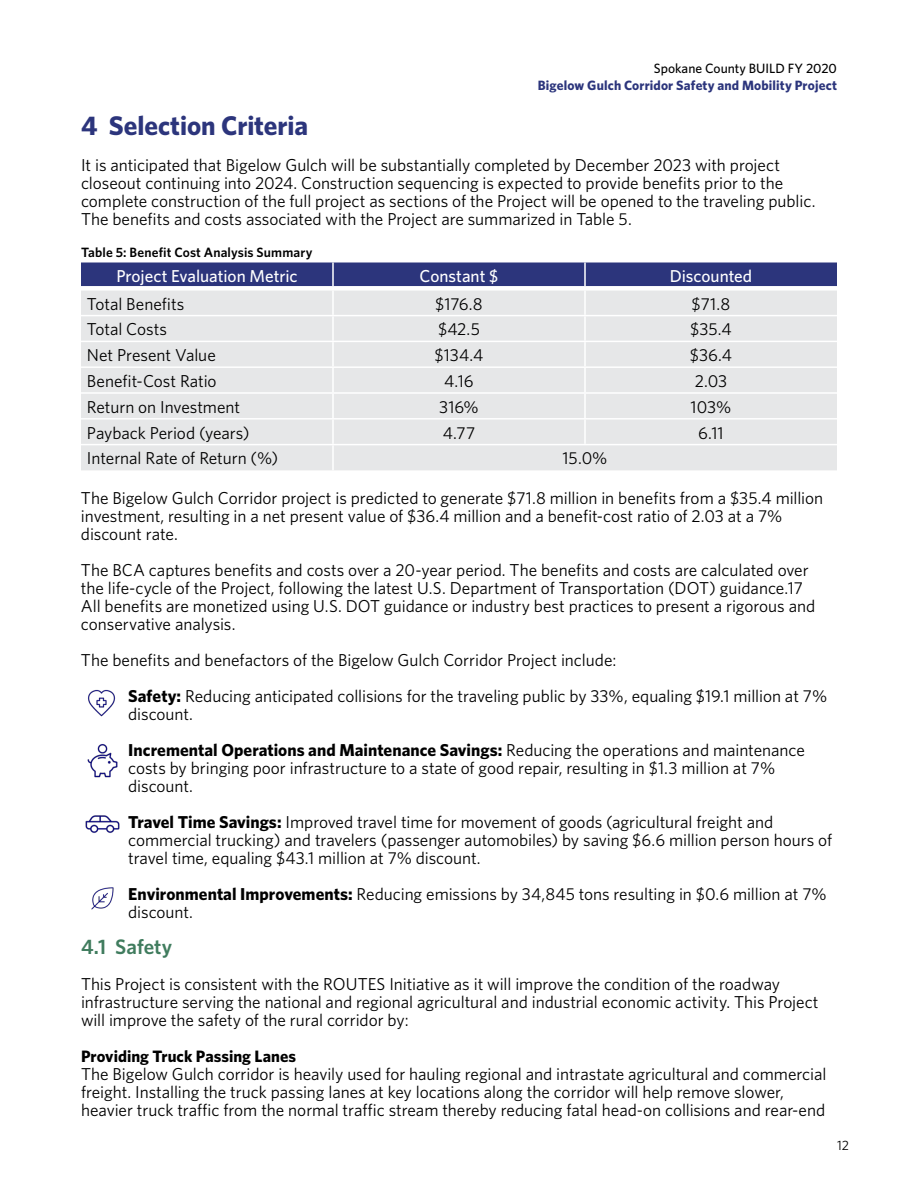
<style>
.page{position:relative;width:918px;height:1188px;background:#fff}
.page>*{position:absolute;margin:0;border:0;box-sizing:border-box;transform-origin:0 0}
.t1{font:700 27px "Whitney";letter-spacing:-.005em;color:#2c357c}
.t2{font:600 21px "Whitney";color:#407c5e}
.t3{font:17.25px/18px "Whitney";letter-spacing:-.005em;color:#000}
.t4{font:500 17.25px "Whitney";color:#fff}
.t5{font:700 16.5px "Whitney";color:#000}
.t6{font:700 13.5px "Whitney";letter-spacing:.01em;color:#2c357c}
.t7{font:600 13.5px "Whitney";letter-spacing:.01em;color:#000}
.t8{font:500 13.5px "Whitney";color:#000}
.t9{font:13.5px "Whitney";color:#000}
.s1{font-weight:700}
</style>
<div class="page">
<div style="left:81px;top:262px;width:756px;height:24px;background:#2c357c"></div>
<div style="left:81px;top:291px;width:756px;height:179px;background:#e6e7e8"></div>
<hr style="left:332px;top:262px;width:2px;height:24px;background:#fff">
<hr style="left:584px;top:262px;width:2px;height:24px;background:#fff">
<hr style="left:332px;top:291px;width:2px;height:24px;background:#fff">
<hr style="left:584px;top:291px;width:2px;height:24px;background:#fff">
<hr style="left:81px;top:315px;width:252px;height:1px;background:#fff">
<hr style="left:333px;top:315px;width:252px;height:1px;background:#fff">
<hr style="left:332px;top:316px;width:2px;height:25px;background:#fff">
<hr style="left:585px;top:315px;width:252px;height:1px;background:#fff">
<hr style="left:584px;top:316px;width:2px;height:25px;background:#fff">
<hr style="left:81px;top:341px;width:252px;height:1px;background:#fff">
<hr style="left:333px;top:341px;width:252px;height:1px;background:#fff">
<hr style="left:332px;top:342px;width:2px;height:24px;background:#fff">
<hr style="left:585px;top:341px;width:252px;height:1px;background:#fff">
<hr style="left:584px;top:342px;width:2px;height:24px;background:#fff">
<hr style="left:81px;top:366px;width:252px;height:2px;background:#fff">
<hr style="left:333px;top:366px;width:252px;height:2px;background:#fff">
<hr style="left:332px;top:368px;width:2px;height:24px;background:#fff">
<hr style="left:585px;top:366px;width:252px;height:2px;background:#fff">
<hr style="left:584px;top:368px;width:2px;height:24px;background:#fff">
<hr style="left:81px;top:392px;width:252px;height:2px;background:#fff">
<hr style="left:333px;top:392px;width:252px;height:2px;background:#fff">
<hr style="left:332px;top:394px;width:2px;height:24px;background:#fff">
<hr style="left:585px;top:392px;width:252px;height:2px;background:#fff">
<hr style="left:584px;top:394px;width:2px;height:24px;background:#fff">
<hr style="left:81px;top:418px;width:252px;height:2px;background:#fff">
<hr style="left:333px;top:418px;width:252px;height:2px;background:#fff">
<hr style="left:332px;top:420px;width:2px;height:24px;background:#fff">
<hr style="left:585px;top:418px;width:252px;height:2px;background:#fff">
<hr style="left:584px;top:420px;width:2px;height:24px;background:#fff">
<hr style="left:81px;top:444px;width:252px;height:1px;background:#fff">
<hr style="left:333px;top:444px;width:252px;height:1px;background:#fff">
<hr style="left:332px;top:445px;width:2px;height:25px;background:#fff">
<hr style="left:585px;top:444px;width:252px;height:1px;background:#fff">
<img style="left:88px;top:689px;width:28px;height:28px">
<img style="left:91px;top:887px;width:23px;height:23px">
<img style="left:85px;top:815px;width:35px;height:18px">
<img style="left:87px;top:744px;width:31px;height:34px">
<p class="t8" style="left:654px;top:59px;width:185px">Spokane County BUILD FY 2020</p>
<p class="t6" style="left:538px;top:76px;width:301px">Bigelow Gulch Corridor Safety and Mobility Project</p>
<h1 class="t1" style="left:81px;top:108px;width:229px">4 Selection Criteria</h1>
<p class="t3" style="left:81px;top:156px;width:736px">It is anticipated that Bigelow Gulch will be substantially completed by December 2023 with project closeout continuing into 2024. Construction sequencing is expected to provide benefits prior to the complete construction of the full project as sections of the Project will be opened to the traveling public.<br>The benefits and costs associated with the Project are summarized in Table 5.</p>
<p class="t7" style="left:81px;top:243px;width:233px">Table 5: Benefit Cost Analysis Summary</p>
<p class="t4" style="left:116px;top:265px;width:183px">Project Evaluation Metric</p>
<p class="t4" style="left:420px;top:265px;width:80px">Constant $</p>
<p class="t4" style="left:670px;top:265px;width:84px">Discounted</p>
<p class="t3" style="left:87px;top:294px;width:99px">Total Benefits</p>
<p class="t3" style="left:435px;top:294px;width:49px">$176.8</p>
<p class="t3" style="left:692px;top:294px;width:40px">$71.8</p>
<p class="t3" style="left:87px;top:320px;width:82px">Total Costs</p>
<p class="t3" style="left:438px;top:320px;width:43px">$42.5</p>
<p class="t3" style="left:690px;top:320px;width:43px">$35.4</p>
<p class="t3" style="left:87px;top:346px;width:130px">Net Present Value</p>
<p class="t3" style="left:435px;top:346px;width:50px">$134.4</p>
<p class="t3" style="left:690px;top:346px;width:44px">$36.4</p>
<p class="t3" style="left:87px;top:372px;width:131px">Benefit-Cost Ratio</p>
<p class="t3" style="left:444px;top:372px;width:31px">4.16</p>
<p class="t3" style="left:695px;top:372px;width:34px">2.03</p>
<p class="t3" style="left:87px;top:397px;width:155px">Return on Investment</p>
<p class="t3" style="left:439px;top:397px;width:41px">316%</p>
<p class="t3" style="left:691px;top:397px;width:42px">103%</p>
<p class="t3" style="left:87px;top:423px;width:164px">Payback Period (years)</p>
<p class="t3" style="left:443px;top:423px;width:34px">4.77</p>
<p class="t3" style="left:698px;top:423px;width:27px">6.11</p>
<p class="t3" style="left:87px;top:449px;width:193px">Internal Rate of Return (%)</p>
<p class="t3" style="left:563px;top:449px;width:46px">15.0%</p>
<p class="t3" style="left:81px;top:489px;width:744px">The Bigelow Gulch Corridor project is predicted to generate $71.8 million in benefits from a $35.4 million investment, resulting in a net present value of $36.4 million and a benefit-cost ratio of 2.03 at a 7% discount rate.</p>
<p class="t3" style="left:81px;top:561px;width:736px">The BCA captures benefits and costs over a 20-year period. The benefits and costs are calculated over the life-cycle of the Project, following the latest U.S. Department of Transportation (DOT) guidance.17<br>All benefits are monetized using U.S. DOT guidance or industry best practices to present a rigorous and conservative analysis.</p>
<p class="t3" style="left:81px;top:651px;width:537px">The benefits and benefactors of the Bigelow Gulch Corridor Project include:</p>
<p class="t3" style="left:128px;top:687px;width:700px;text-indent:-14px">• <span class="s1">Safety:</span> Reducing anticipated collisions for the traveling public by 33%, equaling $19.1 million at 7% discount.</p>
<p class="t3" style="left:128px;top:741px;width:678px;text-indent:-14px">• <span class="s1">Incremental Operations and Maintenance Savings:</span> Reducing the operations and maintenance costs by bringing poor infrastructure to a state of good repair, resulting in $1.3 million at 7% discount.</p>
<p class="t3" style="left:128px;top:813px;width:706px;text-indent:-14px">• <span class="s1">Travel Time Savings:</span> Improved travel time for movement of goods (agricultural freight and commercial trucking) and travelers (passenger automobiles) by saving $6.6 million person hours of travel time, equaling $43.1 million at 7% discount.</p>
<p class="t3" style="left:128px;top:885px;width:700px;text-indent:-14px">• <span class="s1">Environmental Improvements:</span> Reducing emissions by 34,845 tons resulting in $0.6 million at 7% discount.</p>
<p class="t2" style="left:81px;top:933px;width:93px">4.1 Safety</p>
<p class="t3" style="left:81px;top:975px;width:739px">This Project is consistent with the ROUTES Initiative as it will improve the condition of the roadway infrastructure serving the national and regional agricultural and industrial economic activity. This Project will improve the safety of the rural corridor by:</p>
<p class="t5" style="left:81px;top:1045px;width:217px">Providing Truck Passing Lanes</p>
<p class="t3" style="left:81px;top:1065px;width:747px">The Bigelow Gulch corridor is heavily used for hauling regional and intrastate agricultural and commercial freight. Installing the truck passing lanes at key locations along the corridor will help remove slower, heavier truck traffic from the normal traffic stream thereby reducing fatal head-on collisions and rear-end</p>
<p class="t9" style="left:837px;top:1136px;width:14px">12</p>
</div>
